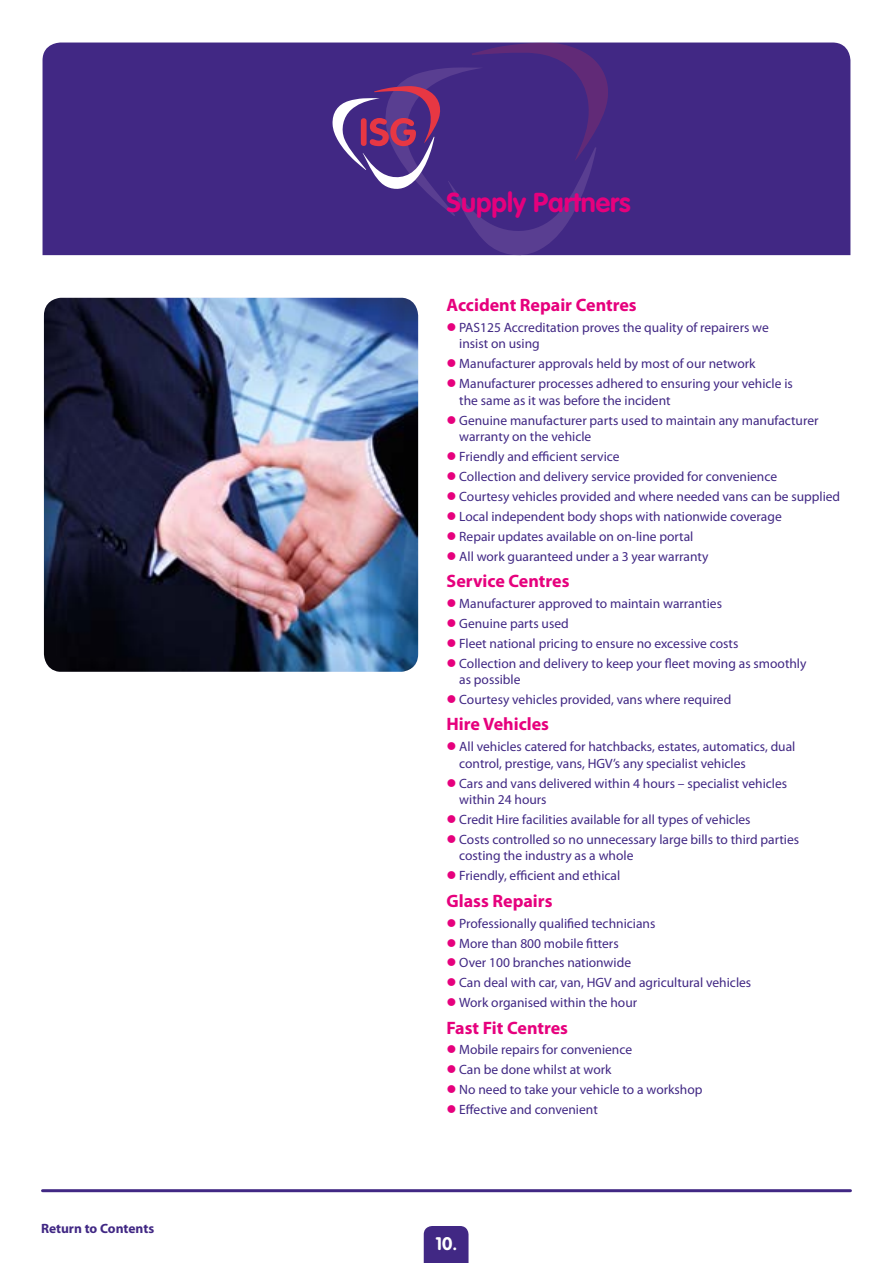
<style>
.page{position:relative;width:893px;height:1263px;background:#fff}
.page>*{position:absolute;margin:0;border:0;box-sizing:border-box;transform-origin:0 0}
.t1{font:700 27px "VAG Rounded";color:#e6007d}
.t2{font:700 18px "Myriad Pro";color:#e6007d}
.t3{font:700 18px "VAG Rounded";color:#fff}
.t4{font:13.5px/16.5px "Myriad Pro";color:#412884}
.t5{font:700 13.5px "Myriad Pro";color:#412884}
.s1{color:#e6007d}
</style>
<div class="page">
<div style="left:43px;top:43px;width:807px;height:212px;background:#412884"></div>
<hr style="left:43px;top:1189px;width:807px;height:3px;background:#412884">
<div style="left:424px;top:1226px;width:44px;height:37px;background:#412884"></div>
<svg style="left:332px;top:42px;width:281px;height:214px;background:#4e3086"></svg>
<img style="left:44px;top:298px;width:374px;height:374px">
<p class="t5" style="left:41px;top:1221px;width:115px">Return to Contents</p>
<h1 class="t1" style="left:446px;top:187px;width:186px">Supply Partners</h1>
<h2 class="t2" style="left:446px;top:295px;width:192px">Accident Repair Centres</h2>
<p class="t4" style="left:459px;top:319px;width:311px;text-indent:-13px"><span class="s1">●</span> PAS125 Accreditation proves the quality of repairers we insist on using</p>
<p class="t4" style="left:446px;top:356px;width:311px"><span class="s1">●</span> Manufacturer approvals held by most of our network</p>
<p class="t4" style="left:459px;top:376px;width:335px;text-indent:-13px"><span class="s1">●</span> Manufacturer processes adhered to ensuring your vehicle is the same as it was before the incident</p>
<p class="t4" style="left:459px;top:412px;width:361px;text-indent:-13px"><span class="s1">●</span> Genuine manufacturer parts used to maintain any manufacturer warranty on the vehicle</p>
<p class="t4" style="left:446px;top:448px;width:175px"><span class="s1">●</span> Friendly and efficient service</p>
<p class="t4" style="left:446px;top:468px;width:332px"><span class="s1">●</span> Collection and delivery service provided for convenience</p>
<p class="t4" style="left:446px;top:488px;width:395px"><span class="s1">●</span> Courtesy vehicles provided and where needed vans can be supplied</p>
<p class="t4" style="left:446px;top:508px;width:337px"><span class="s1">●</span> Local independent body shops with nationwide coverage</p>
<p class="t4" style="left:446px;top:528px;width:248px"><span class="s1">●</span> Repair updates available on on-line portal</p>
<p class="t4" style="left:446px;top:548px;width:263px"><span class="s1">●</span> All work guaranteed under a 3 year warranty</p>
<h2 class="t2" style="left:446px;top:571px;width:124px">Service Centres</h2>
<p class="t4" style="left:446px;top:595px;width:277px"><span class="s1">●</span> Manufacturer approved to maintain warranties</p>
<p class="t4" style="left:446px;top:615px;width:124px"><span class="s1">●</span> Genuine parts used</p>
<p class="t4" style="left:446px;top:635px;width:293px"><span class="s1">●</span> Fleet national pricing to ensure no excessive costs</p>
<p class="t4" style="left:459px;top:655px;width:349px;text-indent:-13px"><span class="s1">●</span> Collection and delivery to keep your fleet moving as smoothly as possible</p>
<p class="t4" style="left:446px;top:691px;width:286px"><span class="s1">●</span> Courtesy vehicles provided, vans where required</p>
<h2 class="t2" style="left:446px;top:714px;width:104px">Hire Vehicles</h2>
<p class="t4" style="left:459px;top:739px;width:338px;text-indent:-13px"><span class="s1">●</span> All vehicles catered for hatchbacks, estates, automatics, dual control, prestige, vans, HGV’s any specialist vehicles</p>
<p class="t4" style="left:459px;top:775px;width:329px;text-indent:-13px"><span class="s1">●</span> Cars and vans delivered within 4 hours – specialist vehicles within 24 hours</p>
<p class="t4" style="left:446px;top:811px;width:306px"><span class="s1">●</span> Credit Hire facilities available for all types of vehicles</p>
<p class="t4" style="left:459px;top:831px;width:341px;text-indent:-13px"><span class="s1">●</span> Costs controlled so no unnecessary large bills to third parties costing the industry as a whole</p>
<p class="t4" style="left:446px;top:868px;width:175px"><span class="s1">●</span> Friendly, efficient and ethical</p>
<h2 class="t2" style="left:446px;top:891px;width:108px">Glass Repairs</h2>
<p class="t4" style="left:446px;top:915px;width:210px"><span class="s1">●</span> Professionally qualified technicians</p>
<p class="t4" style="left:446px;top:935px;width:174px"><span class="s1">●</span> More than 800 mobile fitters</p>
<p class="t4" style="left:446px;top:955px;width:186px"><span class="s1">●</span> Over 100 branches nationwide</p>
<p class="t4" style="left:446px;top:975px;width:306px"><span class="s1">●</span> Can deal with car, van, HGV and agricultural vehicles</p>
<p class="t4" style="left:446px;top:995px;width:192px"><span class="s1">●</span> Work organised within the hour</p>
<h2 class="t2" style="left:446px;top:1017px;width:123px">Fast Fit Centres</h2>
<p class="t4" style="left:446px;top:1042px;width:187px"><span class="s1">●</span> Mobile repairs for convenience</p>
<p class="t4" style="left:446px;top:1062px;width:167px"><span class="s1">●</span> Can be done whilst at work</p>
<p class="t4" style="left:446px;top:1082px;width:257px"><span class="s1">●</span> No need to take your vehicle to a workshop</p>
<p class="t4" style="left:446px;top:1102px;width:153px"><span class="s1">●</span> Effective and convenient</p>
<h2 class="t3" style="left:436px;top:1233px;width:23px">10.</h2>
</div>
